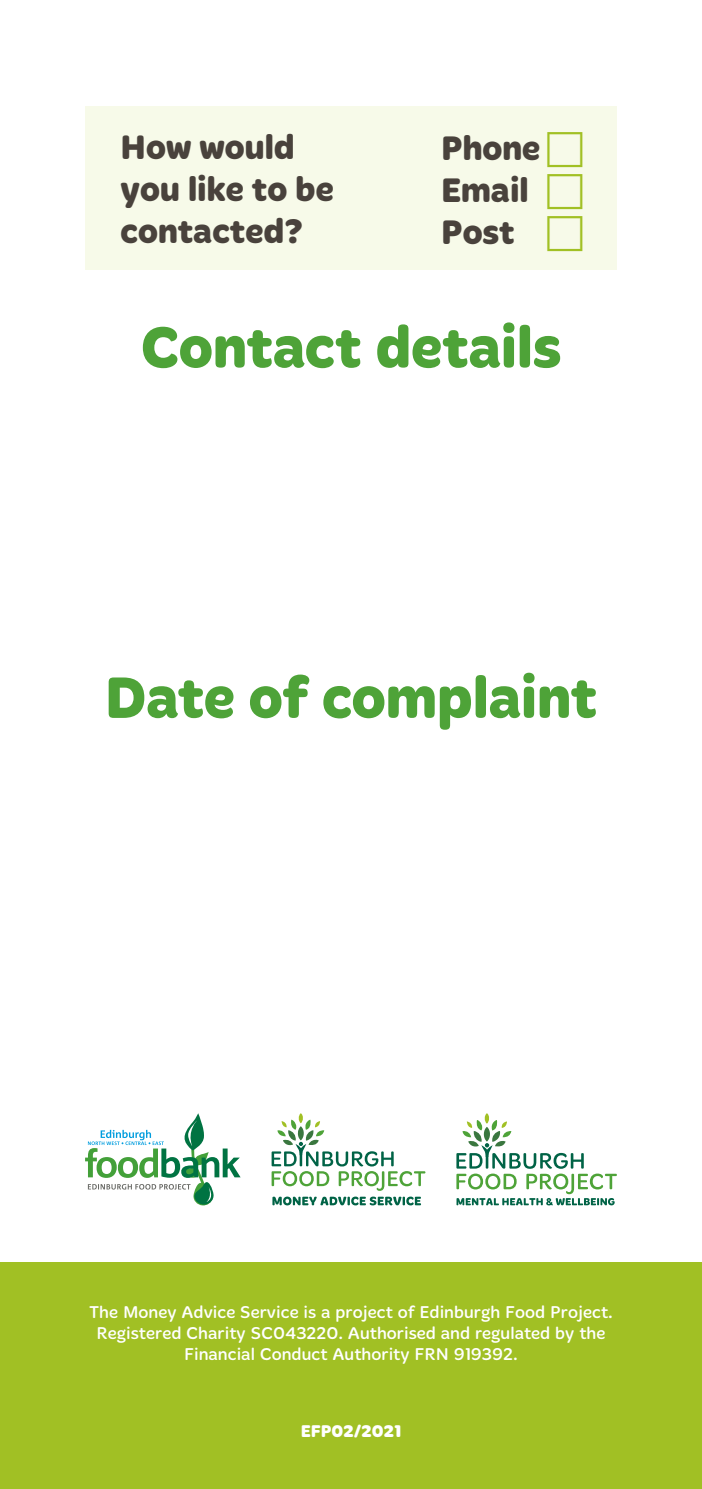
<style>
.page{position:relative;width:702px;height:1489px;background:#fff}
.page>*{position:absolute;margin:0;border:0;box-sizing:border-box;transform-origin:0 0}
.t1{font:700 60px "Merge";letter-spacing:-.005em;color:#4ea338}
.t2{font:700 35px/42px "Merge";color:#49423c}
.t3{font:17.5px/21px "Merge";color:#fff;text-align:center}
.t4{font:700 17.5px "Merge";color:#fff}
</style>
<div class="page">
<div style="left:0;top:1261px;width:702px;height:227px;background:#a1c024"></div>
<div style="left:85px;top:106px;width:532px;height:163px;background:#f7fae9"></div>
<svg style="left:85px;top:1113px;width:155px;height:92px"></svg>
<svg style="left:272px;top:1196px;width:149px;height:9px"></svg>
<svg style="left:271px;top:1113px;width:154px;height:77px"></svg>
<svg style="left:456px;top:1113px;width:161px;height:92px"></svg>
<h2 class="t2" style="left:120px;top:128px;width:215px">How would you like to be contacted?</h2>
<h2 class="t2" style="left:441px;top:129px;width:101px">Phone<br>Email<br>Post</h2>
<h1 class="t1" style="left:141px;top:312px;width:422px">Contact details</h1>
<h1 class="t1" style="left:105px;top:663px;width:494px">Date of complaint</h1>
<p class="t3" style="left:89px;top:1301px;width:525px">The Money Advice Service is a project of Edinburgh Food Project.<br>Registered Charity SC043220. Authorised and regulated by the<br>Financial Conduct Authority FRN 919392.</p>
<p class="t4" style="left:301px;top:1420px;width:102px">EFP02/2021</p>
</div>
